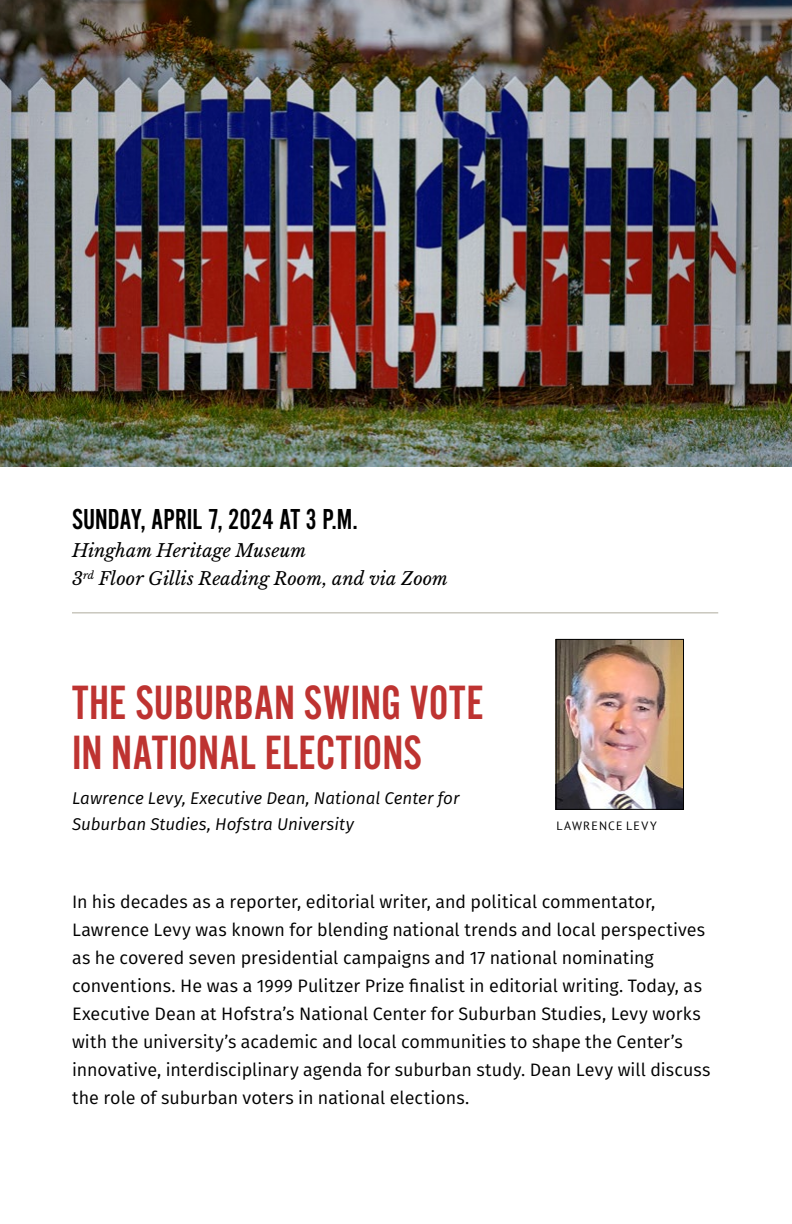
<style>
.page{position:relative;width:792px;height:1224px;background:#fff}
.page>*{position:absolute;margin:0;border:0;box-sizing:border-box;transform-origin:0 0}
.t1{font:50px/50px "Alternate Got No 2 D";color:#be3331}
.t2{font:30px "Alternate Got No 2 D";color:#000}
.t3{font:18px/28px "Fira Sans";color:#000}
.t4{font:italic 18px "Libre Baskerville";color:#000}
.t5{font:italic 17px/26px "Fira Sans";color:#000}
.t6{font:12px "PT Sans";letter-spacing:.1em;color:#000}
</style>
<div class="page">
<hr style="left:72px;top:612px;width:646px;height:1px;background:#aeac9d">
<img style="left:558px;top:641px;width:124px;height:167px">
<div style="left:556px;top:639px;width:128px;height:171px;border:1px solid #000"></div>
<img style="left:0;top:0;width:792px;height:467px">
<p class="t2" style="left:72px;top:504px;width:287px">SUNDAY, APRIL 7, 2024 AT 3 P.M.</p>
<p class="t4" style="left:72px;top:540px;width:236px">Hingham Heritage Museum</p>
<p class="t4" style="left:72px;top:568px;width:377px">3<sup>rd</sup> Floor Gillis Reading Room, and via Zoom</p>
<p class="t1" style="left:72px;top:679px;width:413px">THE SUBURBAN SWING VOTE<br>IN NATIONAL ELECTIONS</p>
<p class="t5" style="left:72px;top:785px;width:389px">Lawrence Levy, Executive Dean, National Center for<br>Suburban Studies, Hofstra University</p>
<p class="t6" style="left:556px;top:818px;width:102px">LAWRENCE LEVY</p>
<p class="t3" style="left:72px;top:888px;width:640px">In his decades as a reporter, editorial writer, and political commentator, Lawrence Levy was known for blending national trends and local perspectives as he covered seven presidential campaigns and 17 national nominating conventions. He was a 1999 Pulitzer Prize finalist in editorial writing. Today, as Executive Dean at Hofstra’s National Center for Suburban Studies, Levy works with the university’s academic and local communities to shape the Center’s innovative, interdisciplinary agenda for suburban study. Dean Levy will discuss the role of suburban voters in national elections.</p>
</div>
